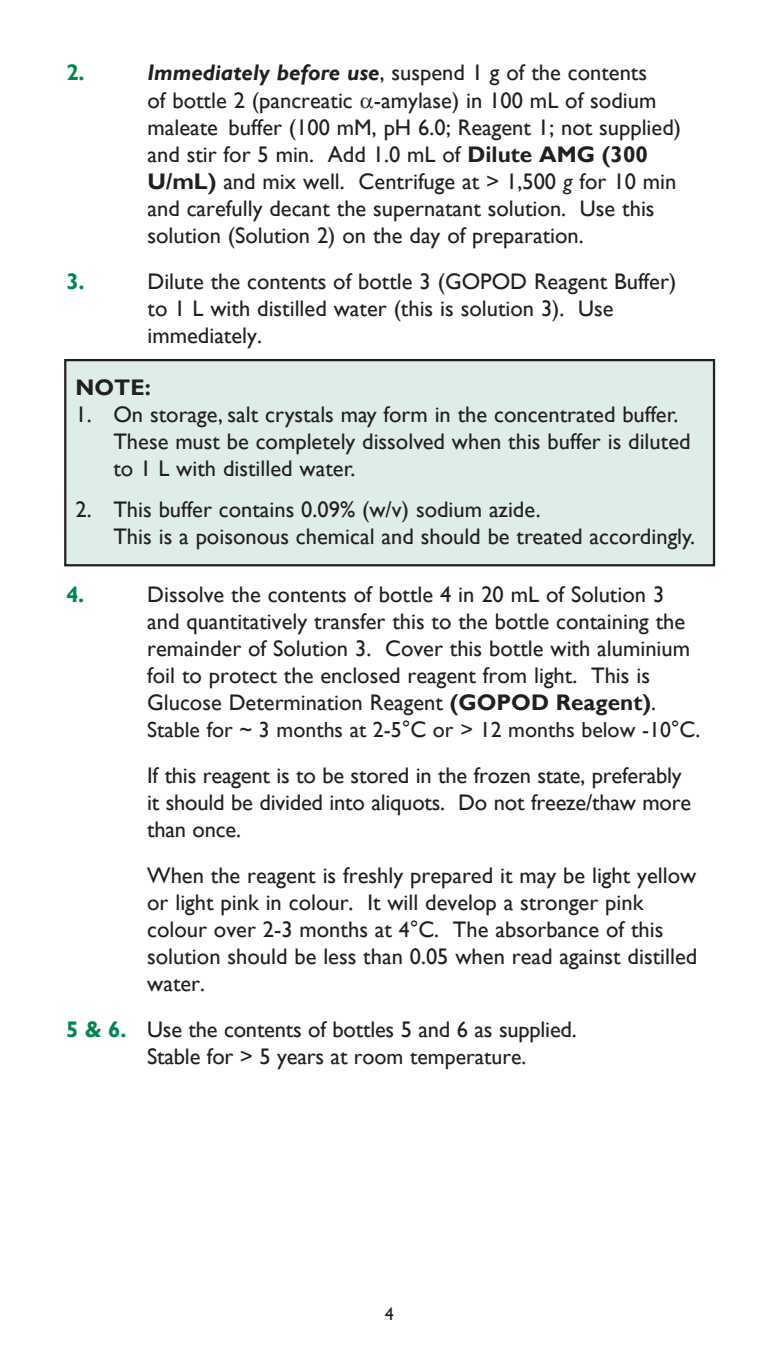
<style>
.page{position:relative;width:779px;height:1353px;background:#fff}
.page>*{position:absolute;margin:0;border:0;box-sizing:border-box;transform-origin:0 0}
.t1{font:22.5px/27px "Gill Sans";color:#231f20}
.t2{font:700 22.5px "Gill Sans";color:#008751}
.t3{font:700 22.5px "Gill Sans";color:#231f20}
.t4{font:21.82px "Gill Sans";color:#231f20}
.t5{font:18px "Gill Sans";color:#231f20}
.s1{font-weight:700;font-style:italic}
.s2{font-weight:700}
.s3{font-style:italic}
.s4{font-size:22.5px}
.s5{font-size:21.82px}
.s6{font-weight:700;color:#008751}
</style>
<div class="page">
<div style="left:65px;top:360px;width:648px;height:205px;background:#deede6"></div>
<div style="left:64px;top:359px;width:650px;height:207px;border:2px solid #231f20"></div>
<p class="t2" style="left:66px;top:59px;width:20px">2.</p>
<p class="t1" style="left:147px;top:60px;width:535px"><span class="s1">Immediately before use</span>, suspend 1 g of the contents<br>of bottle 2 (pancreatic -amylase) in 100 mL of sodium maleate buffer (100 mM, pH 6.0; Reagent 1; not supplied) and stir for 5 min. Add 1.0 mL of <span class="s2">Dilute AMG (300<br>U/mL)</span> and mix well. Centrifuge at &gt; 1,500 <span class="s3">g</span> for 10 min and carefully decant the supernatant solution. Use this solution (Solution 2) on the day of preparation.</p>
<p class="t2" style="left:66px;top:267px;width:20px">3.</p>
<p class="t1" style="left:147px;top:268px;width:530px">Dilute the contents of bottle 3 (GOPOD Reagent Buffer) to 1 L with distilled water (this is solution 3). Use immediately.</p>
<p class="t3" style="left:75px;top:374px;width:77px">NOTE:</p>
<p class="t1" style="left:113px;top:401px;width:578px;text-indent:-38px">1. On storage, salt crystals may form in the concentrated buffer.<br>These must be completely dissolved when this buffer is diluted to 1 L with distilled water.</p>
<p class="t1" style="left:113px;top:496px;width:582px;text-indent:-38px">2. This buffer contains 0.09% (w/v) sodium azide.<br>This is a poisonous chemical and should be treated accordingly.</p>
<p class="t2" style="left:66px;top:580px;width:20px">4.</p>
<p class="t1" style="left:147px;top:581px;width:544px">Dissolve the contents of bottle 4 in 20 mL of Solution 3 and quantitatively transfer this to the bottle containing the remainder of Solution 3. Cover this bottle with aluminium foil to protect the enclosed reagent from light. This is Glucose Determination Reagent <span class="s2">(GOPOD Reagent)</span>.</p>
<p class="t4" style="left:147px;top:716px;width:554px">Stable for ~ 3 months at 2-5<span class="s4">°C</span> or &gt; 12 months below -10<span class="s4">°C.</span></p>
<p class="t1" style="left:147px;top:762px;width:545px">If this reagent is to be stored in the frozen state, preferably it should be divided into aliquots. Do not freeze/thaw more than once.</p>
<p class="t1" style="left:147px;top:862px;width:550px">When the reagent is freshly prepared it may be light yellow</p>
<p class="t1" style="left:147px;top:889px;width:551px">or light pink in colour. It will develop a stronger pink colour over 2-3 months at <span class="s5">4</span>°C. The absorbance of this solution should be less than 0.05 when read against distilled water.</p>
<p class="t1" style="left:66px;top:1015px;width:512px"><span class="s6">5 &amp; 6.</span> Use the contents of bottles 5 and 6 as supplied.</p>
<p class="t1" style="left:147px;top:1042px;width:380px">Stable for &gt; 5 years at <span class="s5">room temperature.</span></p>
<p class="t5" style="left:385px;top:1302px;width:10px">4</p>
</div>
